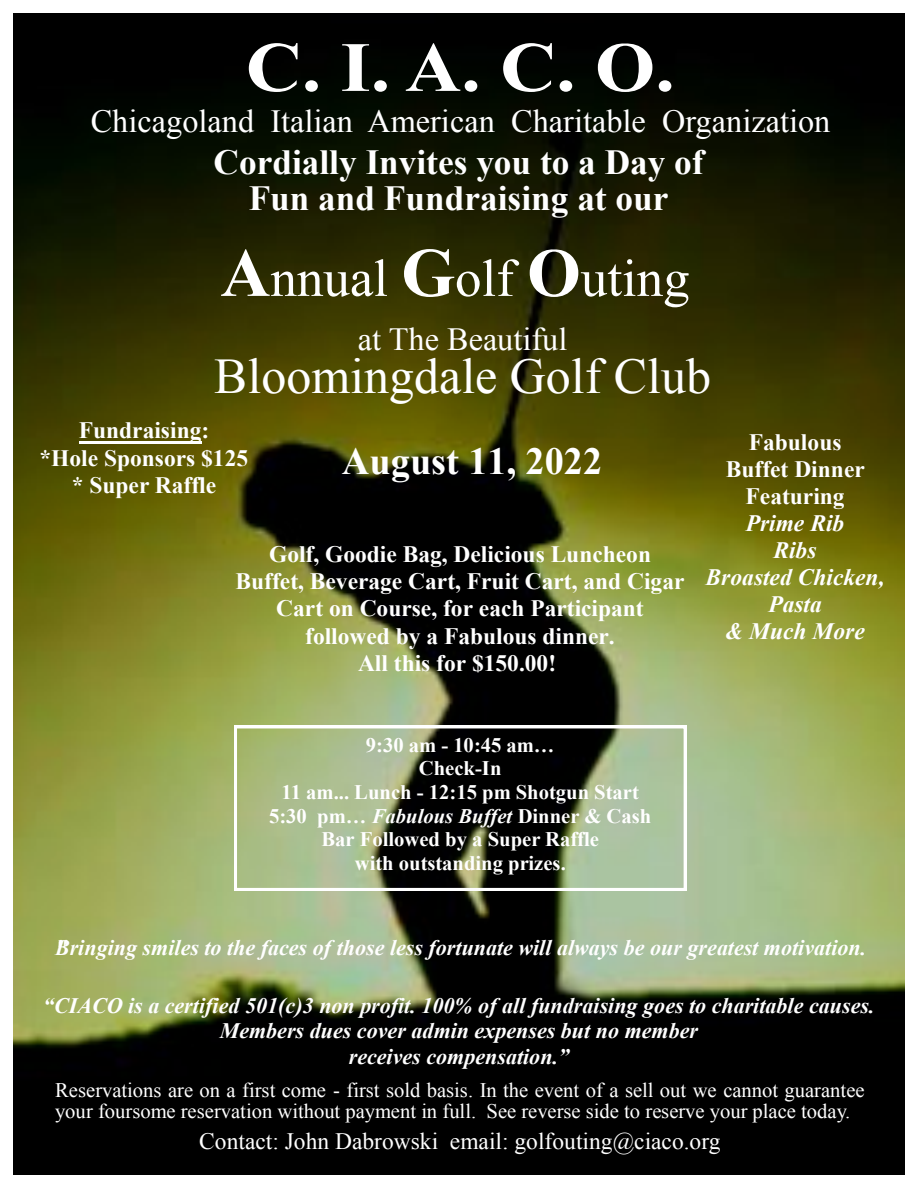
<style>
.page{position:relative;width:918px;height:1188px;background:#fff}
.page>*{position:absolute;margin:0;border:0;box-sizing:border-box;transform-origin:0 0}
.t1{font:52.95px "Times New Roman";color:#fff}
.t2{font:49.95px "Times New Roman";color:#fff}
.t3{font:700 38.25px "Times New Roman";color:#fff}
.t4{font:700 35.25px/36.5px "Times New Roman";color:#fff;text-align:center}
.t5{font:32.25px "Times New Roman";color:#fff}
.t6{font:700 23.4px/27px "Times New Roman";color:#fff;text-align:center}
.t7{font:italic 700 23.4px/27px "Times New Roman";color:#fff;text-align:center}
.t8{font:23.4px "Times New Roman";color:#fff}
.t9{font:italic 700 22.05px/25.3px "Times New Roman";color:#fff;text-align:center}
.t10{font:20.7px/21.1px "Times New Roman";color:#fff}
.t11{font:700 20.7px/23.7px "Times New Roman";color:#fff;text-align:center}
.s1{font-weight:700;font-size:69.15px}
.s2{font-style:normal}
.s3{font-style:italic}
</style>
<div class="page">
<img style="left:14px;top:14px;width:890px;height:1160px">
<svg style="left:249px;top:43px;width:422px;height:49px"></svg>
<svg style="left:234px;top:726px;width:453px;height:165px;background:#6f7b60"></svg>
<hr style="left:79px;top:441px;width:123px;height:2px;background:#fff">
<p class="t5" style="left:91px;top:99px;width:741px">Chicagoland Italian American Charitable Organization</p>
<p class="t4" style="left:214px;top:143px;width:491px">Cordially Invites you to a Day of<br>Fun and Fundraising at our</p>
<p class="t1" style="left:221px;top:243px;width:471px"><span class="s1">A</span>nnual <span class="s1">G</span>olf <span class="s1">O</span>uting</p>
<p class="t5" style="left:358px;top:317px;width:211px">at The Beautiful</p>
<p class="t2" style="left:214px;top:343px;width:498px">Bloomingdale Golf Club</p>
<p class="t6" style="left:40px;top:417px;width:210px">Fundraising:<br>*Hole Sponsors $125 * Super Raffle</p>
<p class="t7" style="left:706px;top:428px;width:180px"><span class="s2">Fabulous<br>Buffet Dinner<br>Featuring<br></span>Prime Rib<br>Ribs<br>Broasted Chicken,<br>Pasta<br>&amp; Much More</p>
<p class="t3" style="left:342px;top:435px;width:262px">August 11, 2022</p>
<p class="t6" style="left:236px;top:540px;width:450px">Golf, Goodie Bag, Delicious Luncheon Buffet, Beverage Cart, Fruit Cart, and Cigar Cart on Course, for each Participant followed by a Fabulous dinner.<br>All this for $150.00!</p>
<p class="t11" style="left:269px;top:732px;width:384px">9:30 am - 10:45 am…<br>Check-In<br>11 am... Lunch - 12:15 pm Shotgun Start<br>5:30 pm… <span class="s3">Fabulous Buffet</span> Dinner &amp; Cash<br>Bar Followed by a Super Raffle<br>with outstanding prizes.</p>
<p class="t9" style="left:55px;top:934px;width:813px">"Bringing smiles to the faces of those less fortunate will always be our greatest motivation.</p>
<p class="t9" style="left:43px;top:993px;width:833px">“CIACO is a certified 501(c)3 non profit. 100% of all fundraising goes to charitable causes.<br>Members dues cover admin expenses but no member<br>receives compensation.”</p>
<p class="t10" style="left:55px;top:1079px;width:811px">Reservations are on a first come - first sold basis. In the event of a sell out we cannot guarantee your foursome reservation without payment in full. See reverse side to reserve your place today.</p>
<p class="t8" style="left:199px;top:1126px;width:523px">Contact: John Dabrowski email: golfouting@ciaco.org</p>
</div>
